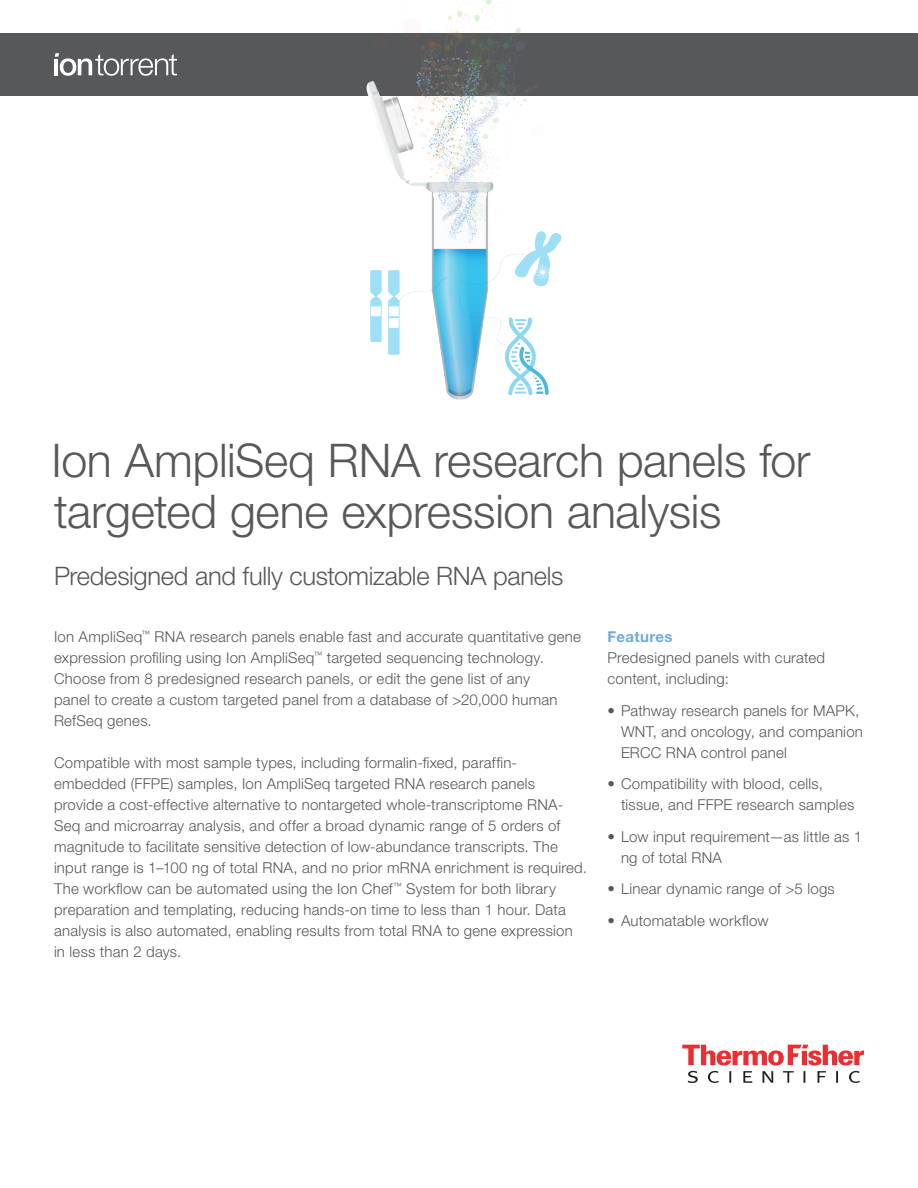
<style>
.page{position:relative;width:918px;height:1188px;background:#fff}
.page>*{position:absolute;margin:0;border:0;box-sizing:border-box;transform-origin:0 0}
.t1{font:300 46.5px/51px "Helvetica Neue LT Std";letter-spacing:-.005em;color:#57585a}
.t2{font:300 25.5px "Helvetica Neue LT Std";letter-spacing:-.015em;color:#57585a}
.t3{font:300 15px/21px "Helvetica Neue LT Std";letter-spacing:.015em;color:#57585a}
.t4{font:700 15px "Helvetica Neue LT Std";letter-spacing:.025em;color:#6faadc}
</style>
<div class="page">
<svg style="left:682px;top:1045px;width:182px;height:38px"></svg>
<div style="left:0;top:33px;width:918px;height:63px;background:#57585a"></div>
<svg style="left:55px;top:53px;width:122px;height:23px"></svg>
<img style="left:366px;top:0;width:196px;height:400px">
<h1 class="t1" style="left:52px;top:434px;width:761px">Ion AmpliSeq RNA research panels for targeted gene expression analysis</h1>
<h2 class="t2" style="left:54px;top:561px;width:511px">Predesigned and fully customizable RNA panels</h2>
<p class="t3" style="left:54px;top:626px;width:529px">Ion AmpliSeq<sup>™</sup> RNA research panels enable fast and accurate quantitative gene expression profiling using Ion AmpliSeq<sup>™</sup> targeted sequencing technology.<br>Choose from 8 predesigned research panels, or edit the gene list of any<br>panel to create a custom targeted panel from a database of &gt;20,000 human RefSeq genes.</p>
<p class="t3" style="left:54px;top:752px;width:535px">Compatible with most sample types, including formalin-fixed, paraffin&shy;embedded (FFPE) samples, Ion AmpliSeq targeted RNA research panels provide a cost-effective alternative to nontargeted whole-transcriptome RNA-Seq and microarray analysis, and offer a broad dynamic range of 5 orders of magnitude to facilitate sensitive detection of low-abundance transcripts. The input range is 1–100 ng of total RNA, and no prior mRNA enrichment is required.<br>The workflow can be automated using the Ion Chef<sup>™</sup> System for both library preparation and templating, reducing hands-on time to less than 1 hour. Data analysis is also automated, enabling results from total RNA to gene expression in less than 2 days.</p>
<p class="t4" style="left:608px;top:627px;width:67px">Features</p>
<p class="t3" style="left:608px;top:647px;width:219px">Predesigned panels with curated content, including:</p>
<p class="t3" style="left:621px;top:699px;width:243px;text-indent:-14px">• Pathway research panels for MAPK,<br>WNT, and oncology, and companion<br>ERCC RNA control panel</p>
<p class="t3" style="left:621px;top:773px;width:235px;text-indent:-14px">• Compatibility with blood, cells, tissue, and FFPE research samples</p>
<p class="t3" style="left:621px;top:825px;width:243px;text-indent:-14px">• Low input requirement—as little as 1 ng of total RNA</p>
<p class="t3" style="left:608px;top:878px;width:229px">• Linear dynamic range of &gt;5 logs</p>
<p class="t3" style="left:608px;top:909px;width:163px">• Automatable workflow</p>
</div>
